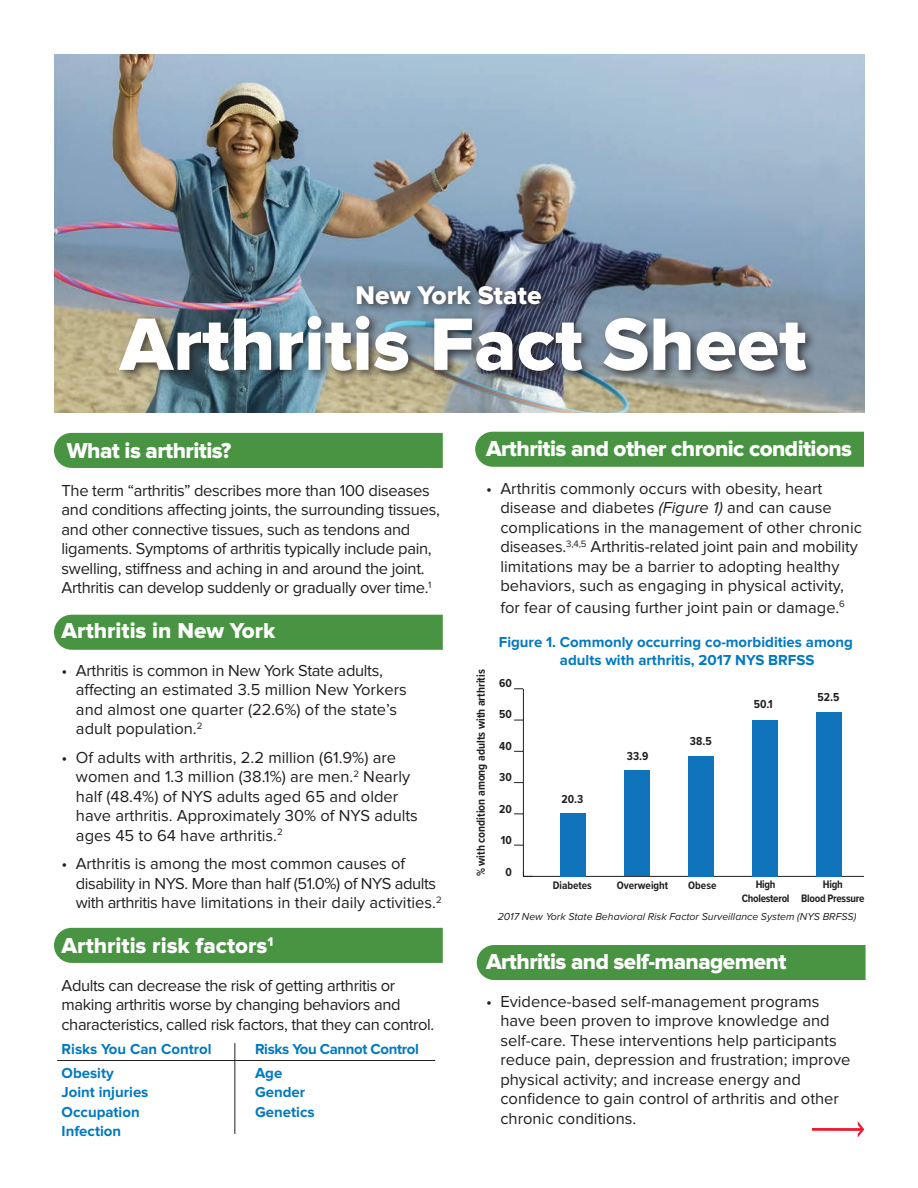
<style>
.page{position:relative;width:918px;height:1188px;background:#fff}
.page>*{position:absolute;margin:0;border:0;box-sizing:border-box;transform-origin:0 0}
.t1{font:76.8px "Proxima Nova Extrabld";color:#fff}
.t2{font:26.4px "Proxima Nova Extrabld";color:#fff}
.Subheadings{font:22.5px "Proxima Nova Extrabld";letter-spacing:-.025em;color:#fff}
.Subheadings-2{font:22.5px "Proxima Nova Extrabld";color:#fff}
.Body_Copy{font:16.5px/19.5px "Proxima Nova";color:#231f20}
.Bulleted_text{font:16.5px/19.5px "Proxima Nova";color:#231f20}
.Body_Copy-2{font:16.5px/19.5px "Proxima Nova";letter-spacing:-.02em;color:#231f20}
.Body_Copy-3{font:16.5px/19.5px "Proxima Nova";letter-spacing:-.025em;color:#231f20}
.t3{font:700 15px/18px "Proxima Nova";color:#0079c2}
.t4{font:700 15px "Proxima Nova";letter-spacing:-.025em;color:#0079c2}
.t5{font:700 12px "Proxima Nova Cond";color:#231f20}
.t6{font:700 11.25px/13.5px "Proxima Nova Cond";letter-spacing:-.025em;color:#231f20;text-align:center}
.t7{font:700 11.25px "Proxima Nova Cond";color:#231f20}
.t8{font:italic 10.5px "Proxima Nova";color:#231f20}
.s1{font-style:italic}
</style>
<div class="page">
<div style="left:54px;top:433px;width:389px;height:35px;background:#499442"></div>
<div style="left:475px;top:432px;width:389px;height:35px;background:#499442"></div>
<div style="left:54px;top:928px;width:389px;height:35px;background:#499442"></div>
<div style="left:54px;top:615px;width:389px;height:35px;background:#499442"></div>
<img style="left:54px;top:54px;width:810px;height:359px">
<div style="left:352px;top:280px;width:199px;height:34px;background:#231f20;opacity:.75"></div>
<div style="left:116px;top:312px;width:702px;height:70px;background:#231f20;opacity:.75"></div>
<div style="left:477px;top:945px;width:389px;height:35px;background:#499442"></div>
<hr style="left:57px;top:1060px;width:378px;height:1px;background:#231f20">
<hr style="left:234px;top:1043px;width:1px;height:91px;background:#231f20">
<hr style="left:523px;top:876px;width:341px;height:1px;background:#231f20">
<hr style="left:523px;top:689px;width:1px;height:187px;background:#231f20">
<div style="left:816px;top:712px;width:26px;height:164px;background:#1074bc"></div>
<div style="left:752px;top:720px;width:26px;height:156px;background:#1074bc"></div>
<div style="left:688px;top:756px;width:26px;height:120px;background:#1074bc"></div>
<div style="left:624px;top:770px;width:26px;height:106px;background:#1074bc"></div>
<div style="left:560px;top:813px;width:26px;height:63px;background:#1074bc"></div>
<p class="t2" style="left:356px;top:283px;width:188px">New York State</p>
<p class="t1" style="left:120px;top:309px;width:689px">Arthritis Fact Sheet</p>
<p class="Subheadings" style="left:67px;top:440px;width:166px">What is arthritis?</p>
<p class="Body_Copy-2" style="left:62px;top:481px;width:380px">The term “arthritis” describes more than 100 diseases and conditions affecting joints, the surrounding tissues, and other connective tissues, such as tendons and ligaments. Symptoms of arthritis typically include pain, swelling, stiffness and aching in and around the joint.<br>Arthritis can develop suddenly or gradually over time.<sup>1</sup></p>
<p class="Subheadings-2" style="left:62px;top:620px;width:215px">Arthritis in New York</p>
<p class="Bulleted_text" style="left:76px;top:661px;width:332px;text-indent:-14px">• Arthritis is common in New York State adults, affecting an estimated 3.5 million New Yorkers and almost one quarter (22.6%) of the state’s adult population.<sup>2</sup></p>
<p class="Bulleted_text" style="left:76px;top:748px;width:344px;text-indent:-14px">• Of adults with arthritis, 2.2 million (61.9%) are women and 1.3 million (38.1%) are men.<sup>2</sup> Nearly half (48.4%) of NYS adults aged 65 and older have arthritis. Approximately 30% of NYS adults ages 45 to 64 have arthritis.<sup>2</sup></p>
<p class="Bulleted_text" style="left:76px;top:854px;width:367px;text-indent:-14px">• Arthritis is among the most common causes of disability in NYS. More than half (51.0%) of NYS adults with arthritis have limitations in their daily activities.<sup>2</sup></p>
<p class="Subheadings-2" style="left:62px;top:935px;width:213px">Arthritis risk factors<sup>1</sup></p>
<p class="Body_Copy-3" style="left:62px;top:976px;width:374px">Adults can decrease the risk of getting arthritis or making arthritis worse by changing behaviors and characteristics, called risk factors, that they can control.</p>
<p class="t3" style="left:62px;top:1040px;width:152px">Risks You Can Control</p>
<p class="t4" style="left:255px;top:1040px;width:165px">Risks You Cannot Control</p>
<p class="t3" style="left:62px;top:1064px;width:54px">Obesity</p>
<p class="t3" style="left:255px;top:1064px;width:29px">Age</p>
<p class="t3" style="left:62px;top:1084px;width:88px">Joint injuries</p>
<p class="t3" style="left:255px;top:1084px;width:52px">Gender</p>
<p class="t3" style="left:62px;top:1103px;width:80px">Occupation</p>
<p class="t3" style="left:255px;top:1103px;width:61px">Genetics</p>
<p class="t3" style="left:62px;top:1123px;width:61px">Infection</p>
<p class="Subheadings" style="left:486px;top:439px;width:368px">Arthritis and other chronic conditions</p>
<p class="Body_Copy" style="left:500px;top:479px;width:363px;text-indent:-14px">• Arthritis commonly occurs with obesity, heart disease and diabetes <span class="s1">(Figure 1)</span> and can cause complications in the management of other chronic diseases.<sup>3,4,5</sup> Arthritis-related joint pain and mobility limitations may be a barrier to adopting healthy behaviors, such as engaging in physical activity,</p>
<p class="Body_Copy" style="left:500px;top:598px;width:346px">for fear of causing further joint pain or damage.<sup>6</sup></p>
<p class="t5" style="left:472px;top:876px;width:209px;rotate:-90deg">% with condition among adults with arthritis</p>
<p class="t3" style="left:560px;top:633px;width:294px;text-indent:-61px">Figure 1. Commonly occurring co-morbidities among adults with arthritis, 2017 NYS BRFSS</p>
<p class="t5" style="left:499px;top:674px;width:14px">60</p>
<p class="t5" style="left:499px;top:705px;width:14px">50</p>
<p class="t5" style="left:499px;top:737px;width:14px">40</p>
<p class="t5" style="left:499px;top:768px;width:14px">30</p>
<p class="t5" style="left:499px;top:800px;width:14px">20</p>
<p class="t5" style="left:501px;top:831px;width:13px">10</p>
<p class="t5" style="left:505px;top:863px;width:8px">0</p>
<p class="t5" style="left:562px;top:790px;width:23px">20.3</p>
<p class="t5" style="left:627px;top:747px;width:23px">33.9</p>
<p class="t5" style="left:690px;top:732px;width:23px">38.5</p>
<p class="t5" style="left:754px;top:695px;width:20px">50.1</p>
<p class="t5" style="left:818px;top:688px;width:23px">52.5</p>
<p class="t7" style="left:553px;top:877px;width:41px">Diabetes</p>
<p class="t7" style="left:617px;top:877px;width:53px">Overweight</p>
<p class="t6" style="left:688px;top:878px;width:30px">Obese</p>
<p class="t6" style="left:801px;top:878px;width:65px">High<br>Blood Pressure</p>
<p class="t6" style="left:742px;top:878px;width:49px">High<br>Cholesterol</p>
<p class="t8" style="left:498px;top:911px;width:360px">2017 New York State Behavioral Risk Factor Surveillance System (NYS BRFSS)</p>
<p class="Subheadings" style="left:486px;top:951px;width:302px">Arthritis and self-management</p>
<p class="Body_Copy" style="left:500px;top:992px;width:352px;text-indent:-14px">• Evidence-based self-management programs have been proven to improve knowledge and self-care. These interventions help participants reduce pain, depression and frustration; improve physical activity; and increase energy and confidence to gain control of arthritis and other chronic conditions.</p>
</div>
